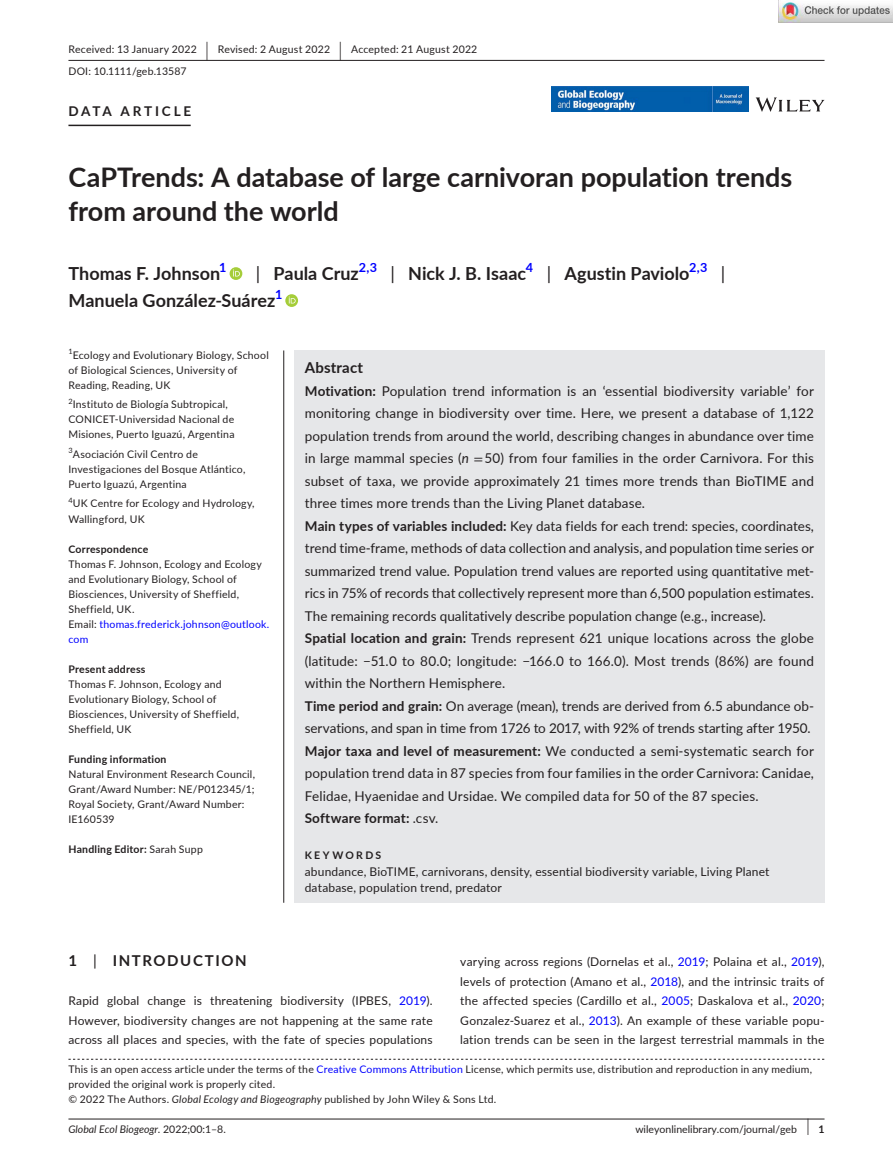
<style>
.page{position:relative;width:893px;height:1174px;background:#fff}
.page>*{position:absolute;margin:0;border:0;box-sizing:border-box;transform-origin:0 0}
.t1{font:700 27px/34.5px "Lato";color:#231f20}
.t2{font:700 18px/27px "Lato";color:#231f20}
.t3{font:700 15px "Lato";letter-spacing:.1em;color:#231f20}
.t4{font:700 15px "Lato";letter-spacing:.015em;color:#231f20}
.t5{font:13.5px/22.5px "Lato";letter-spacing:.005em;color:#231f20}
.t6{font:700 13.5px "Lato";letter-spacing:.205em;color:#231f20}
.t7{font:12px/19.5px "Lato";letter-spacing:.015em;color:#231f20;text-align:justify}
.t8{font:10.5px/15px "Lato";letter-spacing:.02em;color:#231f20}
.t9{font:700 10.5px "Lato";letter-spacing:.02em;color:#231f20}
.t10{font:10.5px "Lato";color:#231f20}
.t11{font:italic 10.5px "Lato";color:#231f20}
.t12{font:700 10.5px "Lato";letter-spacing:.22em;color:#231f20}
.t13{font:7.35px "Lato";color:#231f20}
.s1{font-size:19.65px}
.s2{font-weight:400}
.s3{color:#00f}
.s4{font-weight:700}
.s5{font-style:italic}
.s6{font-family:"STIX"}
.s7{font-style:normal}
.s8{font-size:17.4px}
</style>
<div class="page">
<hr style="left:68px;top:1118px;width:756px;height:1px;background:#231f20">
<svg style="left:756px;top:97px;width:68px;height:15px"></svg>
<img style="left:551px;top:86px;width:197px;height:26px">
<hr style="left:68px;top:60px;width:756px;height:1px;background:#231f20">
<hr style="left:68px;top:125px;width:123px;height:1px;background:#231f20">
<svg style="left:230px;top:267px;width:12px;height:13px"></svg>
<svg style="left:233px;top:269px;width:7px;height:7px"></svg>
<svg style="left:285px;top:294px;width:13px;height:13px"></svg>
<svg style="left:289px;top:296px;width:7px;height:7px"></svg>
<svg style="left:68px;top:1058px;width:756px;height:1px"></svg>
<div style="left:294px;top:350px;width:530px;height:552px;background:#e6e7e9"></div>
<hr style="left:283px;top:350px;width:1px;height:552px;background:#231f20">
<img style="left:779px;top:0;width:114px;height:22px">
<p class="t8" style="left:68px;top:38px;width:410px;line-height:21.8px">Received: 13 January 2022 <span class="s1">|</span> Revised: 2 August 2022 <span class="s1">|</span> Accepted: 21 August 2022<br>DOI: 10.1111/geb.13587</p>
<p class="t6" style="left:68px;top:106px;width:124px">DATA ARTICLE</p>
<h1 class="t1" style="left:68px;top:162px;width:725px">CaPTrends: A database of large carnivoran population trends from around the world</h1>
<h2 class="t2" style="left:68px;top:261px;width:658px;text-indent:187px"><span class="s2">|</span> Paula Cruz<sup>2,3</sup> <span class="s2">|</span> Nick J. B. Isaac<sup>4</sup> <span class="s2">|</span> Agustin Paviolo<sup>2,3</sup> <span class="s2">|<br></span>Manuela González- Suárez<sup>1</sup></h2>
<h2 class="t2" style="left:68px;top:261px;width:160px">Thomas F. Johnson<sup>1</sup></h2>
<p class="t13" style="left:68px;top:348px;width:6px">1</p>
<p class="t8" style="left:68px;top:347px;width:202px;text-indent:4px">Ecology and Evolutionary Biology, School of Biological Sciences, University of<br>Reading, Reading, UK</p>
<p class="t8" style="left:68px;top:397px;width:168px"><sup>2</sup>Instituto de Biología Subtropical,<br>CONICET- Universidad Nacional de<br>Misiones, Puerto Iguazú, Argentina</p>
<p class="t8" style="left:68px;top:446px;width:178px"><sup>3</sup>Asociación Civil Centro de<br>Investigaciones del Bosque Atlántico,<br>Puerto Iguazú, Argentina</p>
<p class="t8" style="left:68px;top:496px;width:188px"><sup>4</sup>UK Centre for Ecology and Hydrology,<br>Wallingford, UK</p>
<p class="t9" style="left:68px;top:544px;width:81px">Correspondence</p>
<p class="t8" style="left:68px;top:556px;width:202px">Thomas F. Johnson, Ecology and Ecology and Evolutionary Biology, School of<br>Biosciences, University of Sheffield,<br>Sheffield, UK.<br>Email: <span class="s3">thomas.frederick.johnson@outlook. com</span></p>
<p class="t9" style="left:68px;top:664px;width:79px">Present address</p>
<p class="t8" style="left:68px;top:676px;width:172px">Thomas F. Johnson, Ecology and<br>Evolutionary Biology, School of<br>Biosciences, University of Sheffield,<br>Sheffield, UK</p>
<p class="t9" style="left:68px;top:754px;width:100px">Funding information</p>
<p class="t8" style="left:68px;top:766px;width:188px">Natural Environment Research Council,<br>Grant/Award Number: NE/P012345/1;<br>Royal Society, Grant/Award Number:<br>IE160539</p>
<p class="t9" style="left:68px;top:844px;width:136px">Handling Editor: <span class="s2">Sarah Supp</span></p>
<p class="t4" style="left:305px;top:361px;width:60px">Abstract</p>
<p class="t5" style="left:305px;top:379px;width:511px"><span class="s4">Motivation:</span> Population trend information is an ‘essential biodiversity variable’ for monitoring change in biodiversity over time. Here, we present a database of 1,122 population trends from around the world, describing changes in abundance over time in large mammal species (<span class="s5">n</span> <span class="s6">=</span> 50) from four families in the order Carnivora. For this subset of taxa, we provide approximately 21 times more trends than BioTIME and three times more trends than the Living Planet database.<br><span class="s4">Main types of variables included:</span> Key data fields for each trend: species, coordinates, trend time- frame, methods of data collection and analysis, and population time series or summarized trend value. Population trend values are reported using quantitative met&shy;rics in 75% of records that collectively represent more than 6,500 population estimates.<br>The remaining records qualitatively describe population change (e.g., increase).<br><span class="s4">Spatial location and grain:</span> Trends represent 621 unique locations across the globe (latitude: −51.0 to 80.0; longitude: −166.0 to 166.0). Most trends (86%) are found within the Northern Hemisphere.<br><span class="s4">Time period and grain:</span> On average (mean), trends are derived from 6.5 abundance ob&shy;servations, and span in time from 1726 to 2017, with 92% of trends starting after 1950.<br><span class="s4">Major taxa and level of measurement:</span> We conducted a semi- systematic search for population trend data in 87 species from four families in the order Carnivora: Canidae, Felidae, Hyaenidae and Ursidae. We compiled data for 50 of the 87 species.<br><span class="s4">Software format:</span> .csv.</p>
<p class="t12" style="left:305px;top:851px;width:78px">KEYWORDS</p>
<p class="t7" style="left:305px;top:862px;width:466px;line-height:16.5px">abundance, BioTIME, carnivorans, density, essential biodiversity variable, Living Planet database, population trend, predator</p>
<p class="t3" style="left:68px;top:950px;width:180px">1 <span class="s2">|</span> INTRODUCTION</p>
<p class="t7" style="left:68px;top:990px;width:366px">Rapid global change is threatening biodiversity (IPBES, <span class="s3">2019</span>).<br>However, biodiversity changes are not happening at the same rate across all places and species, with the fate of species populations</p>
<p class="t7" style="left:460px;top:951px;width:366px">varying across regions (Dornelas et al., <span class="s3">2019</span>; Polaina et al., <span class="s3">2019</span>), levels of protection (Amano et al., <span class="s3">2018</span>), and the intrinsic traits of the affected species (Cardillo et al., <span class="s3">2005</span>; Daskalova et al., <span class="s3">2020</span>; Gonzalez- Suarez et al., <span class="s3">2013</span>). An example of these variable popu&shy;lation trends can be seen in the largest terrestrial mammals in the</p>
<p class="t8" style="left:68px;top:1061px;width:745px">This is an open access article under the terms of the <span class="s3">Creative Commons Attribution</span> License, which permits use, distribution and reproduction in any medium, provided the original work is properly cited.<br>© 2022 The Authors. <span class="s5">Global Ecology and Biogeography</span> published by John Wiley &amp; Sons Ltd.</p>
<p class="t11" style="left:68px;top:1124px;width:159px">Global Ecol Biogeogr. <span class="s7">2022;00:1–8.</span></p>
<p class="t10" style="left:635px;top:1124px;width:191px">wileyonlinelibrary.com/journal/geb <span class="s8">|</span> <span class="s4">1</span></p>
</div>
